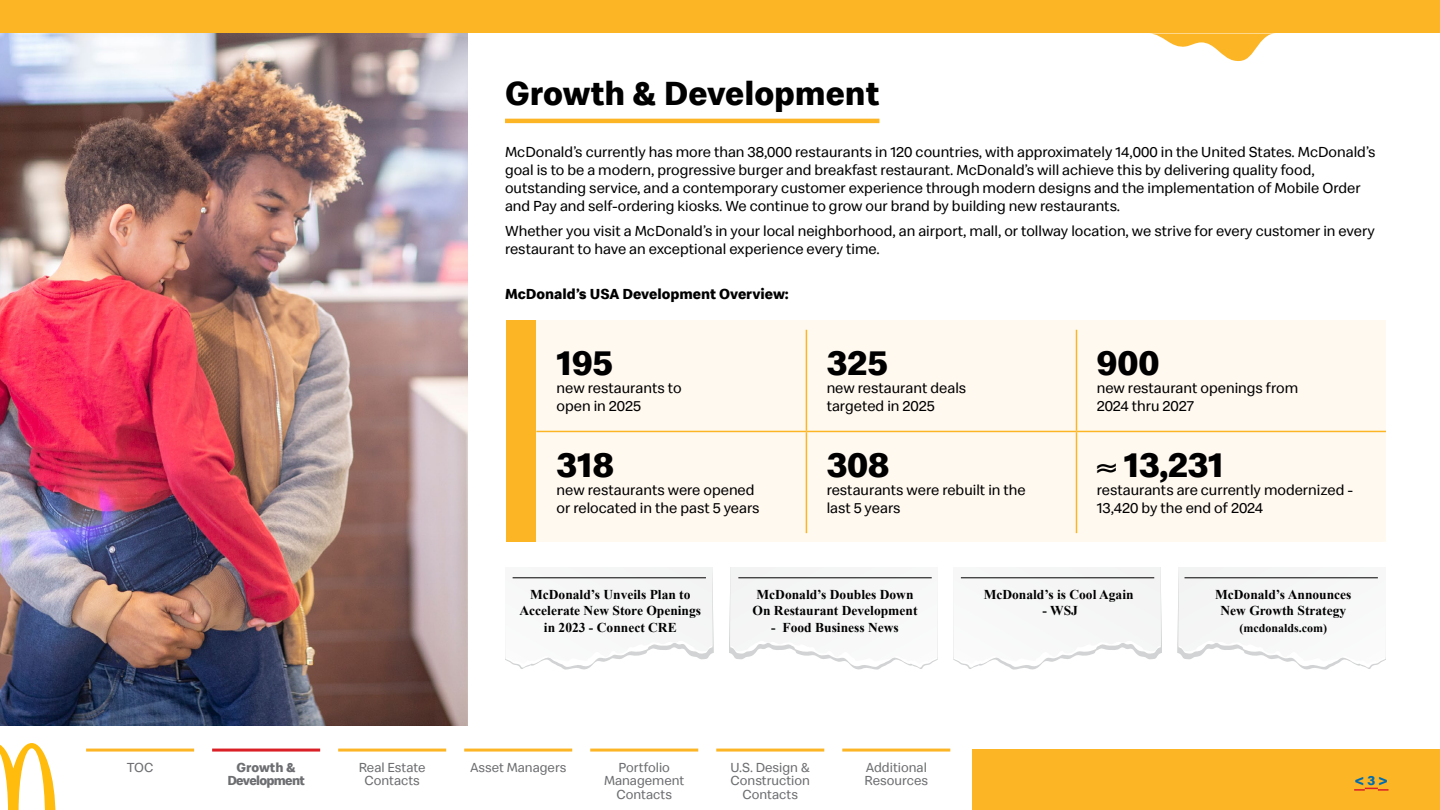
<style>
.page{position:relative;width:1440px;height:810px;background:#fff}
.page>*{position:absolute;margin:0;border:0;box-sizing:border-box;transform-origin:0 0}
.t1{font:700 36px "Speedee";color:#000}
.t2{font:700 34.5px "Speedee";color:#000}
.t3{font:700 18px "Speedee";color:#006caf}
.t4{font:15px/18px "Speedee";color:#000}
.t5{font:700 15px "Speedee";color:#000}
.t6{font:700 13.5px/16.5px "Times New Roman";color:#000;text-align:center}
.t7{font:13.5px/13.5px "Speedee";color:#6d6e71;text-align:center}
.t8{font:700 13.5px/13.5px "Speedee";letter-spacing:-.05em;color:#6d6e71;text-align:center}
.t9{font:700 12px "Times New Roman";color:#000}
.s1{font-size:13.5px}
</style>
<div class="page">
<div style="left:972px;top:749px;width:468px;height:61px;background:#fcb525"></div>
<svg style="left:0;top:743px;width:56px;height:67px"></svg>
<div style="left:506px;top:321px;width:30px;height:221px;background:#fcb525"></div>
<img style="left:0;top:33px;width:467px;height:693px">
<hr style="left:86px;top:749px;width:108px;height:3px;background:#fcb525">
<hr style="left:212px;top:749px;width:108px;height:3px;background:#da1f26">
<hr style="left:338px;top:749px;width:108px;height:3px;background:#fcb525">
<hr style="left:464px;top:749px;width:108px;height:3px;background:#fcb525">
<hr style="left:590px;top:749px;width:108px;height:3px;background:#fcb525">
<hr style="left:716px;top:749px;width:108px;height:3px;background:#fcb525">
<hr style="left:842px;top:749px;width:108px;height:3px;background:#fcb525">
<svg style="left:505px;top:567px;width:208px;height:103px"></svg>
<svg style="left:729px;top:567px;width:208px;height:103px"></svg>
<svg style="left:953px;top:567px;width:209px;height:103px"></svg>
<svg style="left:1177px;top:567px;width:209px;height:103px"></svg>
<hr style="left:512px;top:577px;width:194px;height:1px;background:#000">
<hr style="left:738px;top:577px;width:194px;height:1px;background:#000">
<hr style="left:961px;top:577px;width:193px;height:1px;background:#000">
<hr style="left:1184px;top:577px;width:194px;height:1px;background:#000">
<svg style="left:1354px;top:788px;width:34px;height:3px"></svg>
<div style="left:0;top:0;width:1440px;height:33px;background:#fcb525"></div>
<svg style="left:1150px;top:33px;width:125px;height:28px"></svg>
<hr style="left:505px;top:119px;width:374px;height:4px;background:#fcb525">
<div style="left:536px;top:321px;width:850px;height:221px;background:#fff9f0"></div>
<hr style="left:805px;top:330px;width:2px;height:101px;background:#fcb525">
<hr style="left:536px;top:431px;width:270px;height:1px;background:#fcb525">
<hr style="left:806px;top:431px;width:270px;height:1px;background:#fcb525">
<hr style="left:805px;top:432px;width:2px;height:101px;background:#fcb525">
<hr style="left:1076px;top:431px;width:310px;height:1px;background:#fcb525">
<hr style="left:1075px;top:330px;width:2px;height:101px;background:#fcb525">
<hr style="left:1075px;top:432px;width:2px;height:101px;background:#fcb525">
<h2 class="t2" style="left:505px;top:72px;width:376px">Growth &amp; Development</h2>
<p class="t4" style="left:505px;top:143px;width:872px">McDonald’s currently has more than 38,000 restaurants in 120 countries, with approximately 14,000 in the United States. McDonald’s goal is to be a modern, progressive burger and breakfast restaurant. McDonald’s will achieve this by delivering quality food, outstanding service, and a contemporary customer experience through modern designs and the implementation of Mobile Order and Pay and self-ordering kiosks. We continue to grow our brand by building new restaurants.</p>
<p class="t4" style="left:505px;top:222px;width:871px">Whether you visit a McDonald’s in your local neighborhood, an airport, mall, or tollway location, we strive for every customer in every restaurant to have an exceptional experience every time.</p>
<p class="t5" style="left:505px;top:284px;width:285px">McDonald’s USA Development Overview:</p>
<h1 class="t1" style="left:556px;top:340px;width:58px">195</h1>
<p class="t4" style="left:556px;top:379px;width:126px">new restaurants to open in 2025</p>
<h1 class="t1" style="left:556px;top:442px;width:59px">318</h1>
<p class="t4" style="left:556px;top:481px;width:205px">new restaurants were opened or relocated in the past 5 years</p>
<h1 class="t1" style="left:826px;top:340px;width:63px">325</h1>
<p class="t4" style="left:826px;top:379px;width:141px">new restaurant deals targeted in 2025</p>
<h1 class="t1" style="left:826px;top:442px;width:64px">308</h1>
<p class="t4" style="left:826px;top:481px;width:201px">restaurants were rebuilt in the last 5 years</p>
<h1 class="t1" style="left:1096px;top:340px;width:64px">900</h1>
<p class="t4" style="left:1096px;top:379px;width:203px">new restaurant openings from<br>2024 thru 2027</p>
<h1 class="t1" style="left:1096px;top:442px;width:128px">≈ 13,231</h1>
<p class="t4" style="left:1096px;top:481px;width:258px">restaurants are currently modernized -<br>13,420 by the end of 2024</p>
<p class="t6" style="left:519px;top:586px;width:183px">McDonald’s Unveils Plan to<br>Accelerate New Store Openings in 2023 - Connect CRE</p>
<p class="t6" style="left:752px;top:586px;width:166px;text-align:left">McDonald’s Doubles Down<br>On Restaurant Development</p>
<p class="t6" style="left:771px;top:619px;width:129px">- Food Business News</p>
<p class="t7" style="left:127px;top:761px;width:28px">TOC</p>
<p class="t8" style="left:227px;top:761px;width:79px">Growth &amp;<br>Development</p>
<p class="t7" style="left:359px;top:761px;width:68px">Real Estate<br>Contacts</p>
<p class="t7" style="left:470px;top:761px;width:98px">Asset Managers</p>
<p class="t7" style="left:604px;top:761px;width:82px">Portfolio<br>Management<br>Contacts</p>
<p class="t7" style="left:730px;top:761px;width:81px">U.S. Design &amp;<br>Construction<br>Contacts</p>
<p class="t7" style="left:864px;top:761px;width:65px;text-align:left">Additional<br>Resources</p>
<p class="t6" style="left:983px;top:586px;width:151px">McDonald’s is Cool Again</p>
<p class="t6" style="left:1042px;top:602px;width:37px">- WSJ</p>
<p class="t6" style="left:1215px;top:586px;width:138px">McDonald’s Announces<br>New Growth Strategy</p>
<p class="t9" style="left:1239px;top:620px;width:89px">(mcdonalds.com)</p>
<p class="t3" style="left:1354px;top:769px;width:36px">&lt; <span class="s1">3</span> &gt;</p>
</div>
